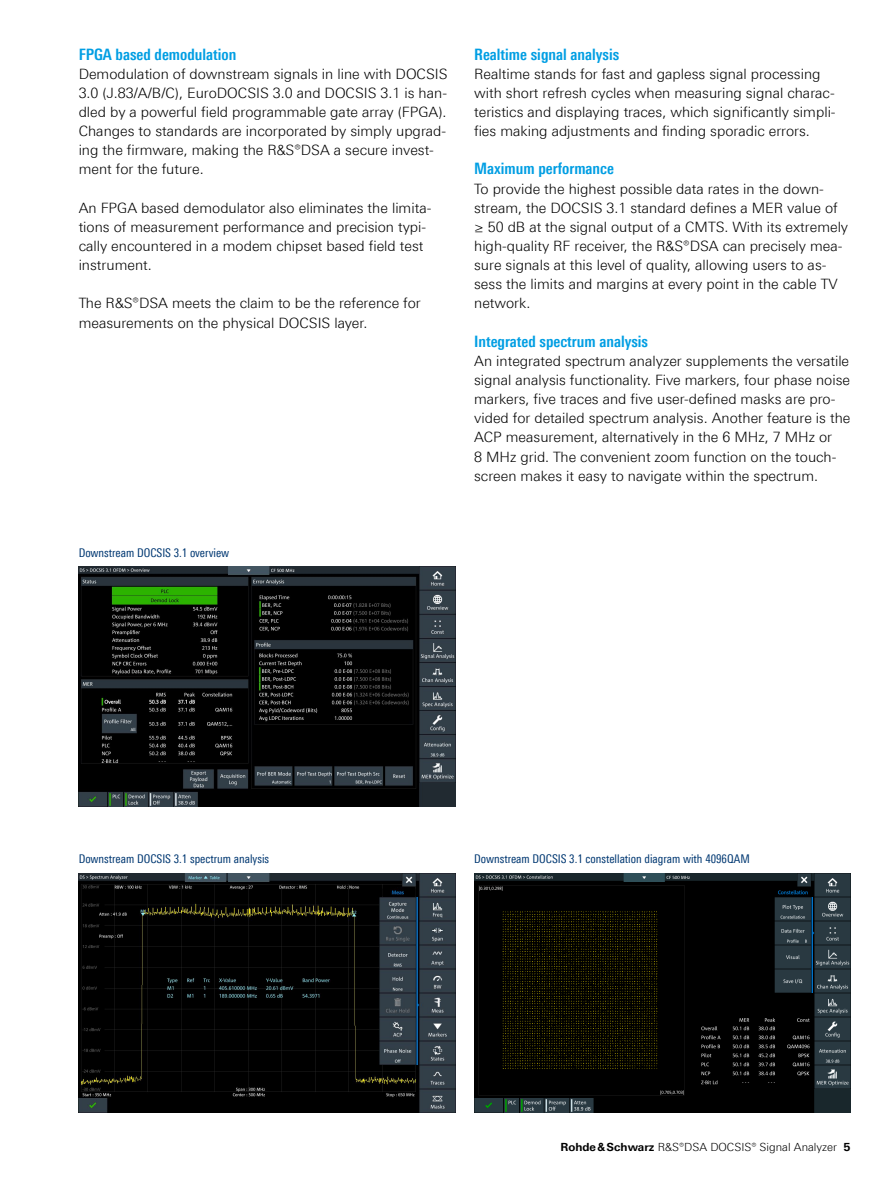
<style>
.page{position:relative;width:893px;height:1191px;background:#fff}
.page>*{position:absolute;margin:0;border:0;box-sizing:border-box;transform-origin:0 0}
.Absatzfett_cyan{font:700 15.75px "Linotype Univers 620 Cn";color:#009ee3}
.Haupttext_ohne_Absta{font:300 14.25px/19.2px "Linotype Univers 330";color:#000}
.Haupttext{font:300 14.25px/19.2px "Linotype Univers 330";color:#000}
.Bildunterschrift{font:12px "Linotype Univers 420 Cn";color:#003872}
.t1{font:300 11.25px "Linotype Univers 330";color:#000}
.s1{font-family:"Linotype Univers 630";font-weight:700}
</style>
<div class="page">
<img style="left:474px;top:873px;width:376px;height:239px">
<img style="left:79px;top:567px;width:376px;height:239px">
<img style="left:79px;top:873px;width:376px;height:239px">
<p class="Absatzfett_cyan" style="left:79px;top:45px;width:159px">FPGA based demodulation</p>
<p class="Haupttext_ohne_Absta" style="left:79px;top:64px;width:370px">Demodulation of downstream signals in line with DOCSIS 3.0 (J.83/A/B/C), EuroDOCSIS 3.0 and DOCSIS 3.1 is han&shy;dled by a powerful field programmable gate array (FPGA).<br>Changes to standards are incorporated by simply upgrad&shy;ing the firmware, making the R&amp;S®DSA a secure invest&shy;ment for the future.</p>
<p class="Haupttext" style="left:79px;top:198px;width:354px">An FPGA based demodulator also eliminates the limita&shy;tions of measurement performance and precision typi&shy;cally encountered in a modem chipset based field test instrument.</p>
<p class="Haupttext" style="left:79px;top:293px;width:344px">The R&amp;S®DSA meets the claim to be the reference for measurements on the physical DOCSIS layer.</p>
<p class="Bildunterschrift" style="left:79px;top:546px;width:152px">Downstream DOCSIS 3.1 overview</p>
<p class="Absatzfett_cyan" style="left:474px;top:45px;width:147px">Realtime signal analysis</p>
<p class="Haupttext_ohne_Absta" style="left:474px;top:64px;width:363px">Realtime stands for fast and gapless signal processing with short refresh cycles when measuring signal charac&shy;teristics and displaying traces, which significantly simpli&shy;fies making adjustments and finding sporadic errors.</p>
<p class="Absatzfett_cyan" style="left:474px;top:159px;width:141px">Maximum performance</p>
<p class="Haupttext_ohne_Absta" style="left:474px;top:179px;width:376px">To provide the highest possible data rates in the down&shy;stream, the DOCSIS 3.1 standard defines a MER value of ≥ 50 dB at the signal output of a CMTS. With its extremely high-quality RF receiver, the R&amp;S®DSA can precisely mea&shy;sure signals at this level of quality, allowing users to as&shy;sess the limits and margins at every point in the cable TV network.</p>
<p class="Absatzfett_cyan" style="left:474px;top:332px;width:175px">Integrated spectrum analysis</p>
<p class="Haupttext_ohne_Absta" style="left:474px;top:351px;width:378px">An integrated spectrum analyzer supplements the versatile signal analysis functionality. Five markers, four phase noise markers, five traces and five user-defined masks are pro&shy;vided for detailed spectrum analysis. Another feature is the ACP measurement, alternatively in the 6 MHz, 7 MHz or<br>8 MHz grid. The convenient zoom function on the touch&shy;screen makes it easy to navigate within the spectrum.</p>
<p class="Bildunterschrift" style="left:79px;top:852px;width:192px">Downstream DOCSIS 3.1 spectrum analysis</p>
<p class="Bildunterschrift" style="left:474px;top:852px;width:277px">Downstream DOCSIS 3.1 constellation diagram with 4096QAM</p>
<p class="t1" style="left:560px;top:1140px;width:292px"><span class="s1">Rohde&amp;Schwarz</span> R&amp;S®DSA DOCSIS® Signal Analyzer <span class="s1">5</span></p>
</div>
